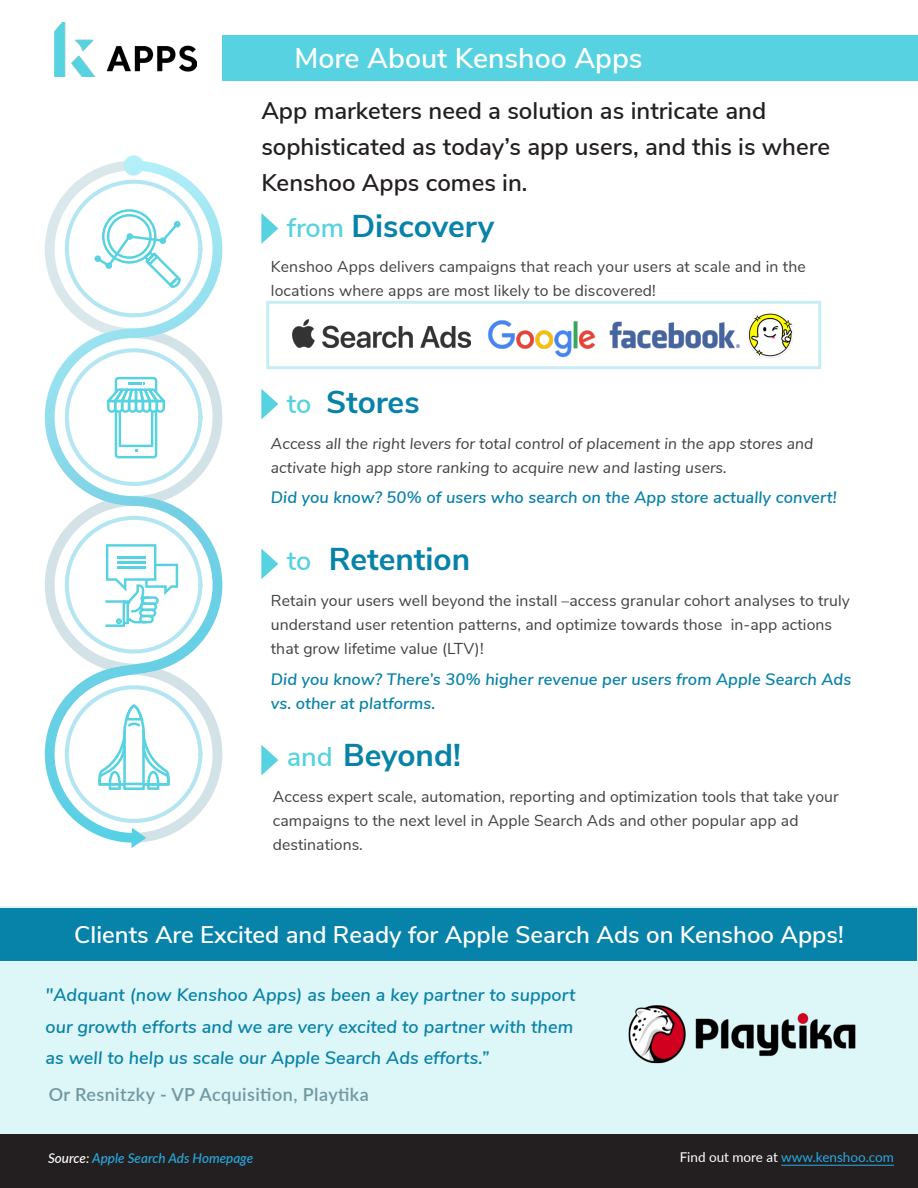
<style>
.page{position:relative;width:918px;height:1188px;background:#fff}
.page>*{position:absolute;margin:0;border:0;box-sizing:border-box;transform-origin:0 0}
.t1{font:700 31.5px "Nunito Sans";color:#0782a8}
.t2{font:600 28.5px "Nunito Sans";color:#fff}
.t3{font:600 27px "Nunito Sans";color:#56d2e0}
.t4{font:600 24px/36px "Nunito Sans";color:#231f20}
.t5{font:600 24px "Nunito Sans";color:#fff}
.t6{font:italic 600 18px/31.5px "Nunito Sans";letter-spacing:.005em;color:#0782a8}
.t7{font:600 18px "Lato";letter-spacing:.025em;color:#7297a0}
.t8{font:italic 600 16.5px/24px "Nunito Sans";letter-spacing:.005em;color:#0782a8}
.t9{font:15.75px/24px "Nunito Sans";letter-spacing:.005em;color:#404041}
.t10{font:italic 15.75px/24px "Nunito Sans";letter-spacing:.005em;color:#404041}
.t11{font:italic 500 13.5px "Lato";color:#27aae1}
.t12{font:13.5px "Lato";color:#27aae1}
.s1{font-weight:600;font-size:27px;color:#56d2e0}
.s2{color:#fff}
</style>
<div class="page">
<div style="left:0;top:906px;width:918px;height:282px;background:#ddf6f8"></div>
<div style="left:0;top:1134px;width:918px;height:54px;background:#231f20"></div>
<hr style="left:781px;top:1165px;width:113px;height:1px;background:#27aae1">
<svg style="left:261px;top:213px;width:17px;height:31px"></svg>
<svg style="left:261px;top:389px;width:17px;height:30px"></svg>
<svg style="left:261px;top:549px;width:17px;height:30px"></svg>
<svg style="left:261px;top:745px;width:17px;height:30px"></svg>
<div style="left:222px;top:35px;width:696px;height:45px;background:#56d2e0"></div>
<div style="left:1px;top:908px;width:916px;height:52px;background:#0782a8"></div>
<svg style="left:45px;top:155px;width:177px;height:693px"></svg>
<img style="left:628px;top:1005px;width:228px;height:59px">
<img style="left:292px;top:319px;width:178px;height:29px">
<img style="left:488px;top:321px;width:107px;height:36px">
<img style="left:609px;top:321px;width:130px;height:28px">
<img style="left:747px;top:313px;width:47px;height:45px">
<img style="left:54px;top:22px;width:142px;height:54px">
<p class="t2" style="left:294px;top:37px;width:350px">More About Kenshoo Apps</p>
<p class="t4" style="left:261px;top:91px;width:570px">App marketers need a solution as intricate and sophisticated as today’s app users, and this is where<br>Kenshoo Apps comes in.</p>
<p class="t1" style="left:287px;top:203px;width:209px"><span class="s1">from</span> Discovery</p>
<p class="t9" style="left:271px;top:253px;width:537px">Kenshoo Apps delivers campaigns that reach your users at scale and in the locations where apps are most likely to be discovered!</p>
<p class="t1" style="left:326px;top:379px;width:95px">Stores</p>
<p class="t10" style="left:271px;top:431px;width:544px">Access all the right levers for total control of placement in the app stores and activate high app store ranking to acquire new and lasting users.</p>
<p class="t8" style="left:271px;top:485px;width:567px">Did you know? 50% of users who search on the App store actually convert!</p>
<p class="t3" style="left:287px;top:383px;width:26px">to</p>
<p class="t1" style="left:329px;top:536px;width:143px">Retention</p>
<p class="t9" style="left:271px;top:588px;width:581px">Retain your users well beyond the install –access granular cohort analyses to truly understand user retention patterns, and optimize towards those in-app actions that grow lifetime value (LTV)!</p>
<p class="t3" style="left:287px;top:541px;width:26px">to</p>
<p class="t8" style="left:271px;top:666px;width:582px">Did you know? There’s 30% higher revenue per users from Apple Search Ads vs. other at platforms.</p>
<p class="t1" style="left:287px;top:732px;width:176px"><span class="s1">and</span> Beyond!</p>
<p class="t9" style="left:273px;top:783px;width:567px">Access expert scale, automation, reporting and optimization tools that take your campaigns to the next level in Apple Search Ads and other popular app ad destinations.</p>
<p class="t5" style="left:74px;top:917px;width:771px">Clients Are Excited and Ready for Apple Search Ads on Kenshoo Apps!</p>
<p class="t6" style="left:45px;top:978px;width:532px">"Adquant (now Kenshoo Apps) as been a key partner to support our growth efforts and we are very excited to partner with them as well to help us scale our Apple Search Ads efforts.”</p>
<p class="t7" style="left:49px;top:1081px;width:322px">Or Resnitzky - VP Acquisition, Playtika</p>
<p class="t11" style="left:48px;top:1149px;width:207px"><span class="s2">Source:</span> Apple Search Ads Homepage</p>
<p class="t12" style="left:680px;top:1148px;width:216px"><span class="s2">Find out more at</span> www.kenshoo.com</p>
</div>
